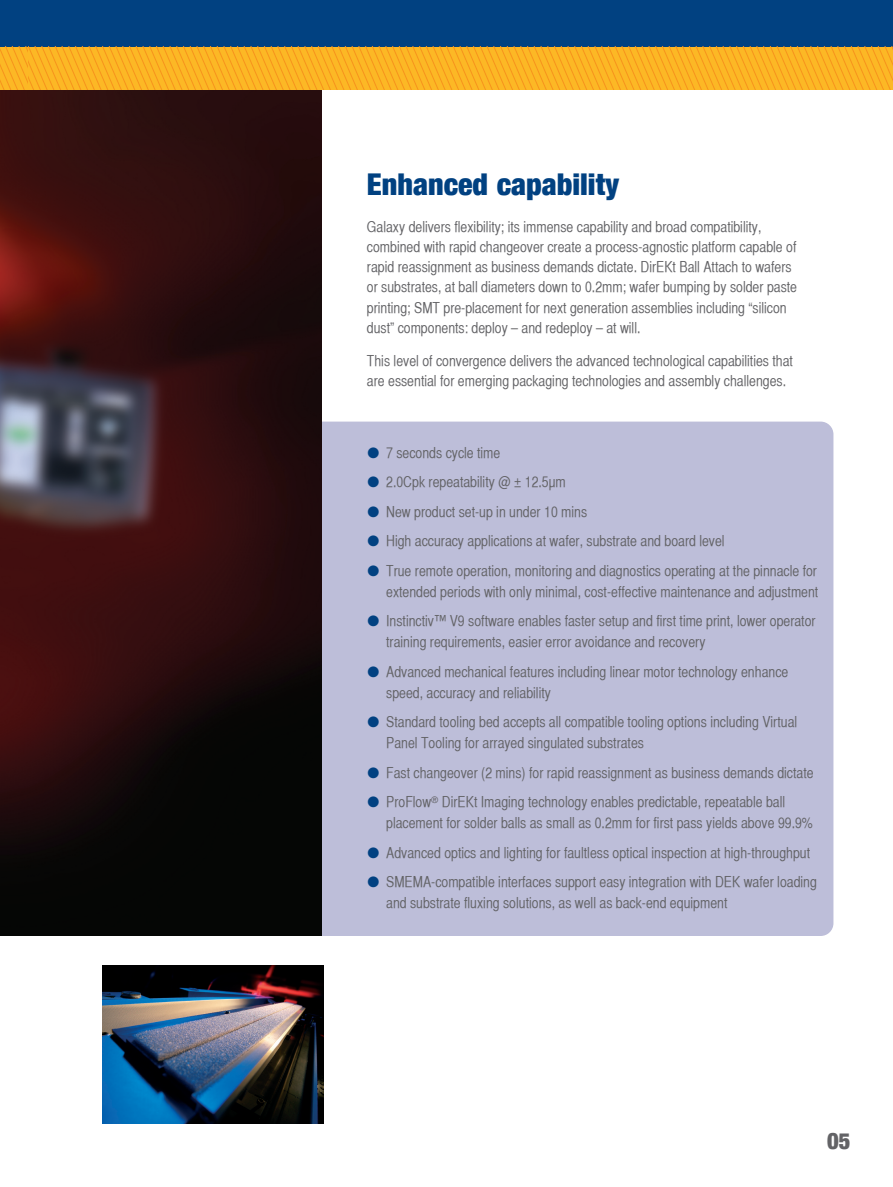
<style>
.page{position:relative;width:893px;height:1187px;background:#fff}
.page>*{position:absolute;margin:0;border:0;box-sizing:border-box;transform-origin:0 0}
.t1{font:900 condensed 30px "Helvetica Neue";color:#014181}
.t2{font:900 condensed 22.5px "Helvetica Neue";color:#636366}
.t3{font:15px/21px "Helvetica CY Plain";color:#636366}
.s1{color:#014181}
</style>
<div class="page">
<div style="left:254px;top:421px;width:579px;height:514px;background:#bdbed9;border-radius:13px"></div>
<img style="left:0;top:89px;width:321px;height:846px">
<div style="left:0;top:0;width:893px;height:47px;background:#014181"></div>
<svg style="left:0;top:47px;width:893px;height:42px;background:#fbb223"></svg>
<img style="left:102px;top:965px;width:221px;height:158px">
<h1 class="t1" style="left:367px;top:166px;width:254px">Enhanced capability</h1>
<p class="t3" style="left:367px;top:217px;width:432px;line-height:20.2px">Galaxy delivers flexibility; its immense capability and broad compatibility, combined with rapid changeover create a process-agnostic platform capable of rapid reassignment as business demands dictate. DirEKt Ball Attach to wafers or substrates, at ball diameters down to 0.2mm; wafer bumping by solder paste printing; SMT pre-placement for next generation assemblies including “silicon dust” components: deploy – and redeploy – at will.</p>
<p class="t3" style="left:367px;top:352px;width:428px;line-height:20.2px">This level of convergence delivers the advanced technological capabilities that are essential for emerging packaging technologies and assembly challenges.</p>
<p class="t3" style="left:367px;top:443px;width:134px"><span class="s1">●</span> 7 seconds cycle time</p>
<p class="t3" style="left:367px;top:473px;width:200px"><span class="s1">●</span> 2.0Cpk repeatability @ ± 12.5µm</p>
<p class="t3" style="left:367px;top:502px;width:221px"><span class="s1">●</span> New product set-up in under 10 mins</p>
<p class="t3" style="left:367px;top:532px;width:359px"><span class="s1">●</span> High accuracy applications at wafer, substrate and board level</p>
<p class="t3" style="left:367px;top:561px;width:452px;text-align:right"><span class="s1">●</span> True remote operation, monitoring and diagnostics operating at the pinnacle for extended periods with only minimal, cost-effective maintenance and adjustment</p>
<p class="t3" style="left:386px;top:612px;width:431px;text-indent:-19px"><span class="s1">●</span> Instinctiv™ V9 software enables faster setup and first time print, lower operator training requirements, easier error avoidance and recovery</p>
<p class="t3" style="left:386px;top:662px;width:404px;text-indent:-19px"><span class="s1">●</span> Advanced mechanical features including linear motor technology enhance speed, accuracy and reliability</p>
<p class="t3" style="left:386px;top:713px;width:412px;text-indent:-19px"><span class="s1">●</span> Standard tooling bed accepts all compatible tooling options including Virtual<br>Panel Tooling for arrayed singulated substrates</p>
<p class="t3" style="left:367px;top:763px;width:448px"><span class="s1">●</span> Fast changeover (2 mins) for rapid reassignment as business demands dictate</p>
<p class="t3" style="left:386px;top:793px;width:428px;text-indent:-19px"><span class="s1">●</span> ProFlow<sup>®</sup> DirEKt Imaging technology enables predictable, repeatable ball placement for solder balls as small as 0.2mm for first pass yields above 99.9%</p>
<p class="t3" style="left:367px;top:843px;width:444px"><span class="s1">●</span> Advanced optics and lighting for faultless optical inspection at high-throughput</p>
<p class="t3" style="left:386px;top:873px;width:432px;text-indent:-19px"><span class="s1">●</span> SMEMA-compatible interfaces support easy integration with DEK wafer loading and substrate fluxing solutions, as well as back-end equipment</p>
<h2 class="t2" style="left:827px;top:1127px;width:25px">05</h2>
</div>
